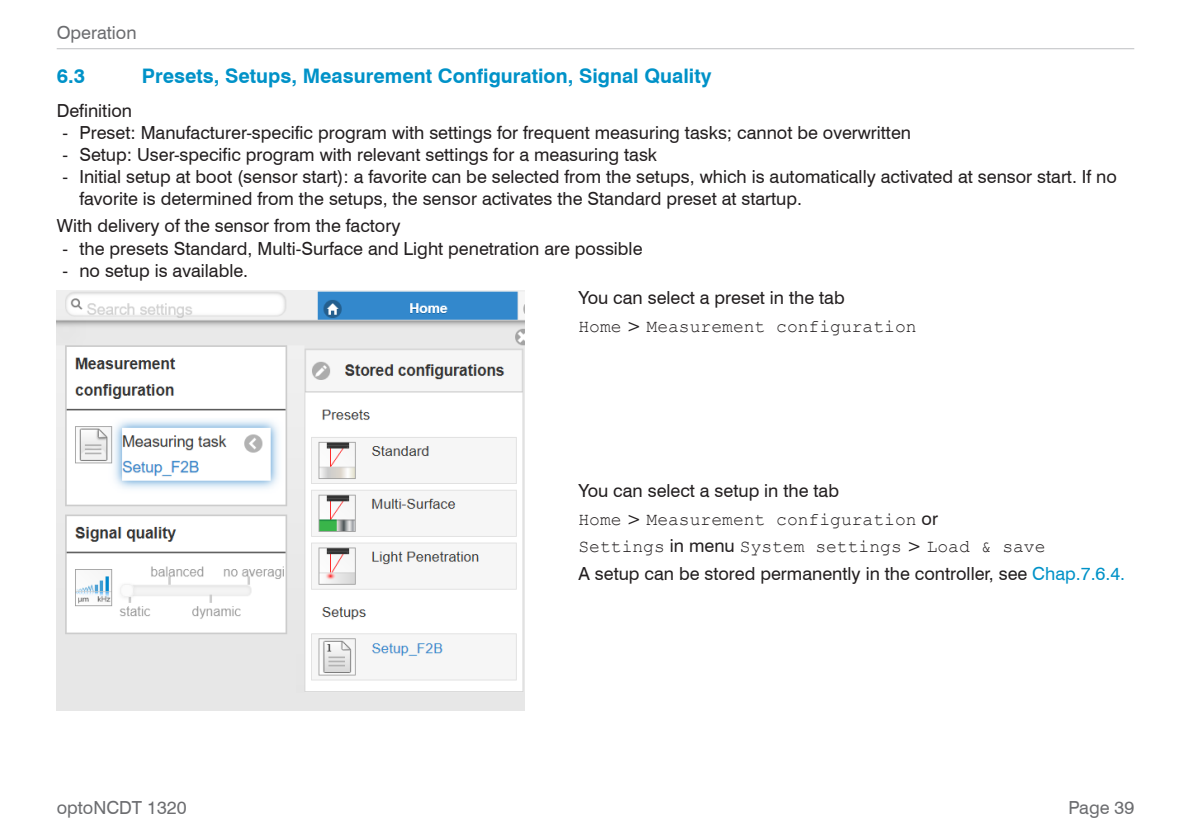
<style>
.page{position:relative;width:1191px;height:840px;background:#fff}
.page>*{position:absolute;margin:0;border:0;box-sizing:border-box;transform-origin:0 0}
.t1{font:700 20px "Swiss 721 BT";color:#0092c8}
.Fließtext{font:18px/22px "Swiss 721 BT";color:#231f20}
.Fließtext-2{font:18px "Courier New";color:#231f20}
.t2{font:18px "Swiss 721 BT";color:#6c6d70}
.s1{font-family:"Swiss 721 BT"}
.s2{color:#0092c8}
</style>
<div class="page">
<hr style="left:57px;top:48px;width:1077px;height:1px;background:#bebfc2">
<img style="left:57px;top:290px;width:467px;height:419px">
<p class="t2" style="left:57px;top:22px;width:81px">Operation</p>
<p class="t1" style="left:57px;top:64px;width:30px">6.3</p>
<p class="t1" style="left:142px;top:64px;width:571px">Presets, Setups, Measurement Configuration, Signal Quality</p>
<p class="Fließtext" style="left:57px;top:99px;width:77px">Definition</p>
<p class="Fließtext" style="left:62px;top:121px;width:850px">- Preset: Manufacturer-specific program with settings for frequent measuring tasks; cannot be overwritten</p>
<p class="Fließtext" style="left:62px;top:143px;width:596px">- Setup: User-specific program with relevant settings for a measuring task</p>
<p class="Fließtext" style="left:79px;top:165px;width:1039px;text-indent:-17px">- Initial setup at boot (sensor start): a favorite can be selected from the setups, which is automatically activated at sensor start. If no favorite is determined from the setups, the sensor activates the Standard preset at startup.</p>
<p class="Fließtext" style="left:57px;top:215px;width:345px">With delivery of the sensor from the factory</p>
<p class="Fließtext" style="left:62px;top:237px;width:581px">- the presets Standard, Multi-Surface and Light penetration are possible</p>
<p class="Fließtext" style="left:62px;top:259px;width:187px">- no setup is available.</p>
<p class="Fließtext" style="left:578px;top:286px;width:268px">You can select a preset in the tab</p>
<p class="Fließtext-2" style="left:578px;top:315px;width:340px">Home <span class="s1">&gt;</span> Measurement configuration</p>
<p class="t2" style="left:57px;top:796px;width:131px">optoNCDT 1320</p>
<p class="Fließtext" style="left:578px;top:479px;width:262px">You can select a setup in the tab</p>
<p class="Fließtext-2" style="left:578px;top:507px;width:361px">Home <span class="s1">&gt;</span> Measurement configuration <span class="s1">or</span></p>
<p class="Fließtext-2" style="left:578px;top:535px;width:468px">Settings <span class="s1">in menu</span> System settings <span class="s1">&gt;</span> Load &amp; save</p>
<p class="Fließtext" style="left:578px;top:562px;width:548px">A setup can be stored permanently in the controller, see <span class="s2">Chap.7.6.4.</span></p>
<p class="t2" style="left:1068px;top:796px;width:67px">Page 39</p>
</div>
